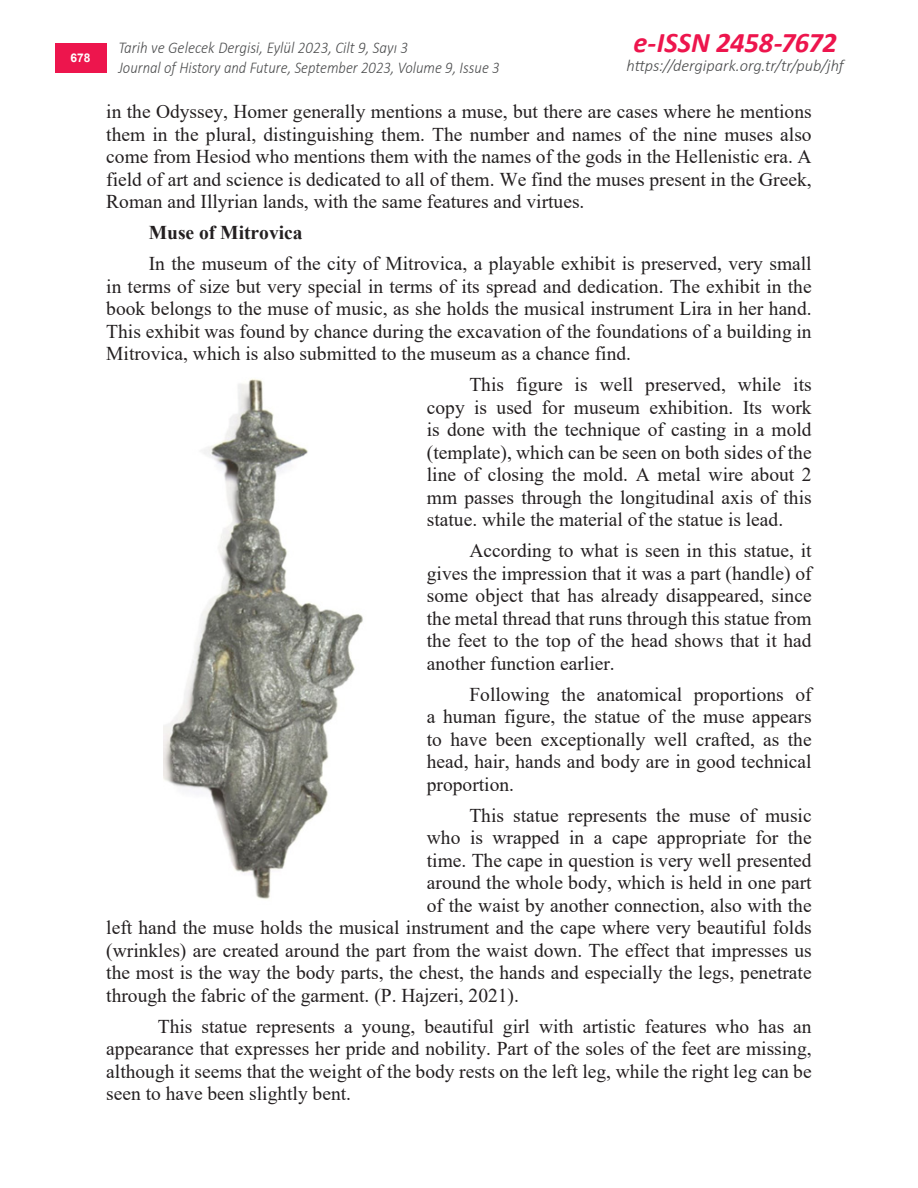
<style>
.page{position:relative;width:918px;height:1188px;background:#fff}
.page>*{position:absolute;margin:0;border:0;box-sizing:border-box;transform-origin:0 0}
.t1{font:italic 700 28.5px "Calibri";letter-spacing:-.005em;color:#ed154d}
.ANA_METİN_STİLİ_TEK{font:19.5px/22.5px "Times New Roman";color:#231f20;text-align:justify}
.ANA_METİN_STİLİ_TEK-2{font:700 19.5px "Times New Roman";color:#231f20}
.t2{font:italic 300 16.5px/19.8px "Calibri";color:#4b4c4d;scale:.91 1}
.t3{font:italic 300 16.5px "Calibri";color:#4b4c4d}
.t4{font:700 12px "Arial";color:#fff}
</style>
<div class="page">
<div style="left:55px;top:43px;width:51px;height:29px;background:#ed154d"></div>
<img style="left:164px;top:379px;width:199px;height:520px">
<p class="t4" style="left:70px;top:49px;width:22px">678</p>
<p class="t2" style="left:118px;top:38px;width:421px">Tarih ve Gelecek Dergisi, Eylül 2023, Cilt 9, Sayı 3<br>Journal of History and Future, September 2023, Volume 9, Issue 3</p>
<h1 class="t1" style="left:633px;top:22px;width:205px">e-ISSN 2458-7672</h1>
<p class="t3" style="left:627px;top:56px;width:219px">https://dergipark.org.tr/tr/pub/jhf</p>
<p class="ANA_METİN_STİLİ_TEK" style="left:106px;top:100px;width:707px">in the Odyssey, Homer generally mentions a muse, but there are cases where he mentions them in the plural, distinguishing them. The number and names of the nine muses also come from Hesiod who mentions them with the names of the gods in the Hellenistic era. A field of art and science is dedicated to all of them. We find the muses present in the Greek, Roman and Illyrian lands, with the same features and virtues.</p>
<p class="ANA_METİN_STİLİ_TEK-2" style="left:149px;top:219px;width:155px">Muse of Mitrovica</p>
<p class="ANA_METİN_STİLİ_TEK" style="left:106px;top:252px;width:707px;text-indent:43px">In the museum of the city of Mitrovica, a playable exhibit is preserved, very small in terms of size but very special in terms of its spread and dedication. The exhibit in the book belongs to the muse of music, as she holds the musical instrument Lira in her hand.<br>This exhibit was found by chance during the excavation of the foundations of a building in Mitrovica, which is also submitted to the museum as a chance find.</p>
<p class="ANA_METİN_STİLİ_TEK" style="left:427px;top:373px;width:386px;text-indent:43px">This figure is well preserved, while its copy is used for museum exhibition. Its work is done with the technique of casting in a mold (template), which can be seen on both sides of the line of closing the mold. A metal wire about 2 mm passes through the longitudinal axis of this statue. while the material of the statue is lead.</p>
<p class="ANA_METİN_STİLİ_TEK" style="left:427px;top:539px;width:386px;text-indent:43px">According to what is seen in this statue, it gives the impression that it was a part (handle) of some object that has already disappeared, since the metal thread that runs through this statue from the feet to the top of the head shows that it had another function earlier.</p>
<p class="ANA_METİN_STİLİ_TEK" style="left:427px;top:682px;width:386px;text-indent:43px">Following the anatomical proportions of a human figure, the statue of the muse appears to have been exceptionally well crafted, as the head, hair, hands and body are in good technical proportion.</p>
<p class="ANA_METİN_STİLİ_TEK" style="left:469px;top:803px;width:344px">This statue represents the muse of music</p>
<p class="ANA_METİN_STİLİ_TEK" style="left:427px;top:826px;width:386px">who is wrapped in a cape appropriate for the</p>
<p class="ANA_METİN_STİLİ_TEK" style="left:427px;top:848px;width:386px">time. The cape in question is very well presented</p>
<p class="ANA_METİN_STİLİ_TEK" style="left:427px;top:871px;width:386px">around the whole body, which is held in one part</p>
<p class="ANA_METİN_STİLİ_TEK" style="left:427px;top:893px;width:386px">of the waist by another connection, also with the</p>
<p class="ANA_METİN_STİLİ_TEK" style="left:106px;top:916px;width:707px">left hand the muse holds the musical instrument and the cape where very beautiful folds</p>
<p class="ANA_METİN_STİLİ_TEK" style="left:106px;top:938px;width:707px">(wrinkles) are created around the part from the waist down. The effect that impresses us</p>
<p class="ANA_METİN_STİLİ_TEK" style="left:106px;top:961px;width:707px">the most is the way the body parts, the chest, the hands and especially the legs, penetrate</p>
<p class="ANA_METİN_STİLİ_TEK" style="left:106px;top:983px;width:414px">through the fabric of the garment. (P. Hajzeri, 2021).</p>
<p class="ANA_METİN_STİLİ_TEK" style="left:106px;top:1014px;width:707px;text-indent:52px">This statue represents a young, beautiful girl with artistic features who has an appearance that expresses her pride and nobility. Part of the soles of the feet are missing, although it seems that the weight of the body rests on the left leg, while the right leg can be seen to have been slightly bent.</p>
</div>
